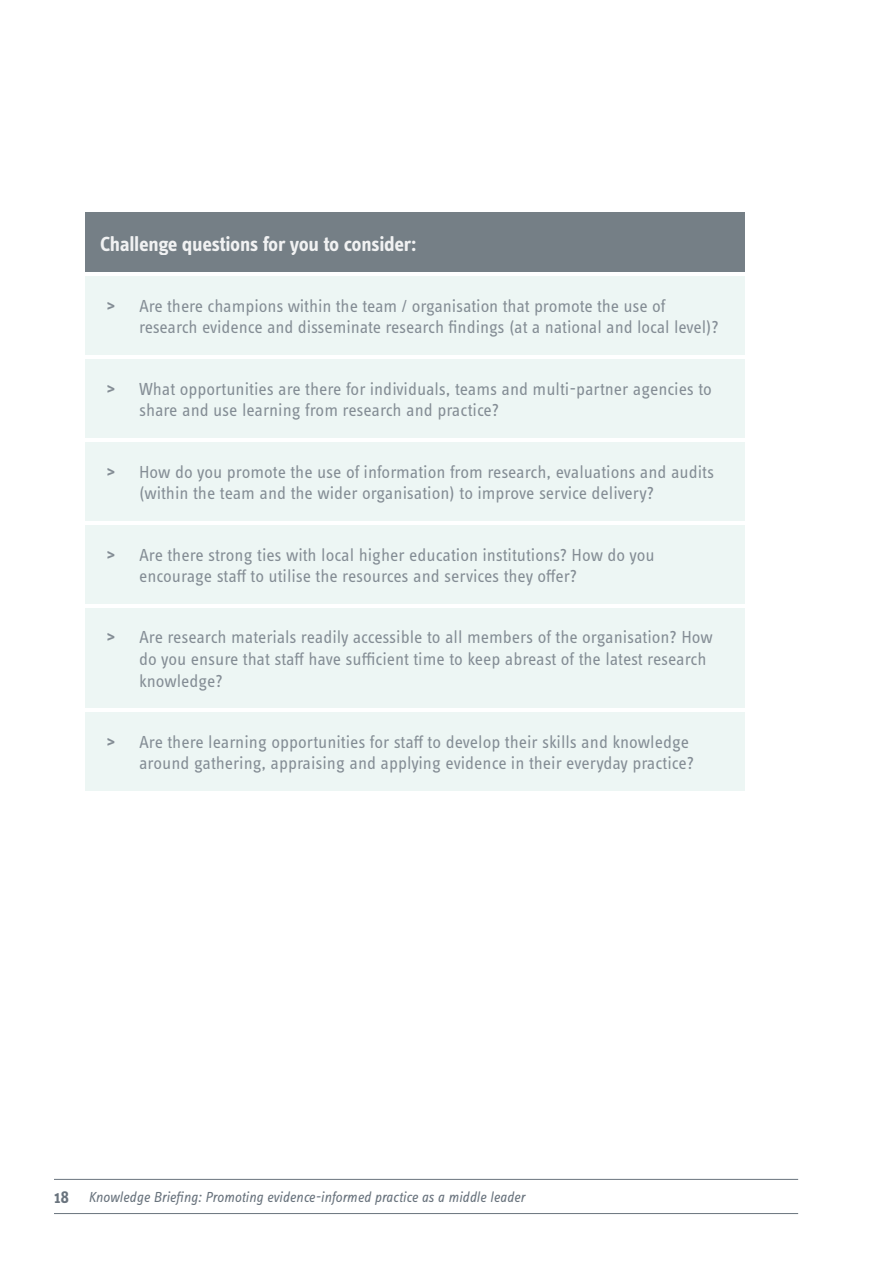
<style>
.page{position:relative;width:893px;height:1263px;background:#fff}
.page>*{position:absolute;margin:0;border:0;box-sizing:border-box;transform-origin:0 0}
.t1{font:700 21px "Info Text Pro";letter-spacing:-.015em;color:#fff}
.t2{font:18px/21.6px "Info Text Pro";color:#78818a}
.t3{font:italic 15px "Info Text Pro";color:#69737d}
.s1{font-weight:700}
.s2{font-weight:600;font-style:normal;font-size:18px}
</style>
<div class="page">
<hr style="left:54px;top:1213px;width:744px;height:1px;background:#69737d">
<hr style="left:54px;top:1179px;width:744px;height:1px;background:#69737d">
<div style="left:85px;top:213px;width:659px;height:59px;background:#757f86"></div>
<div style="left:85px;top:276px;width:659px;height:79px;background:#ebf5f3"></div>
<div style="left:85px;top:359px;width:659px;height:79px;background:#ebf5f3"></div>
<div style="left:85px;top:442px;width:659px;height:79px;background:#ebf5f3"></div>
<div style="left:85px;top:525px;width:659px;height:79px;background:#ebf5f3"></div>
<div style="left:85px;top:608px;width:659px;height:100px;background:#ebf5f3"></div>
<div style="left:85px;top:712px;width:659px;height:79px;background:#ebf5f3"></div>
<p class="t1" style="left:100px;top:231px;width:318px">Challenge questions for you to consider:</p>
<p class="t2" style="left:139px;top:294px;width:581px;text-indent:-33px"><span class="s1">&gt;</span> Are there champions within the team / organisation that promote the use of research evidence and disseminate research findings (at a national and local level)?</p>
<p class="t2" style="left:139px;top:377px;width:574px;text-indent:-33px"><span class="s1">&gt;</span> What opportunities are there for individuals, teams and multi-partner agencies to share and use learning from research and practice?</p>
<p class="t2" style="left:139px;top:460px;width:576px;text-indent:-33px"><span class="s1">&gt;</span> How do you promote the use of information from research, evaluations and audits (within the team and the wider organisation) to improve service delivery?</p>
<p class="t2" style="left:139px;top:543px;width:517px;text-indent:-33px"><span class="s1">&gt;</span> Are there strong ties with local higher education institutions? How do you encourage staff to utilise the resources and services they offer?</p>
<p class="t2" style="left:139px;top:626px;width:575px;text-indent:-33px"><span class="s1">&gt;</span> Are research materials readily accessible to all members of the organisation? How do you ensure that staff have sufficient time to keep abreast of the latest research knowledge?</p>
<p class="t2" style="left:106px;top:730px;width:589px;text-align:right"><span class="s1">&gt;</span> Are there learning opportunities for staff to develop their skills and knowledge around gathering, appraising and applying evidence in their everyday practice?</p>
<p class="t3" style="left:54px;top:1188px;width:473px"><span class="s2">18</span> Knowledge Briefing: Promoting evidence-informed practice as a middle leader</p>
</div>
